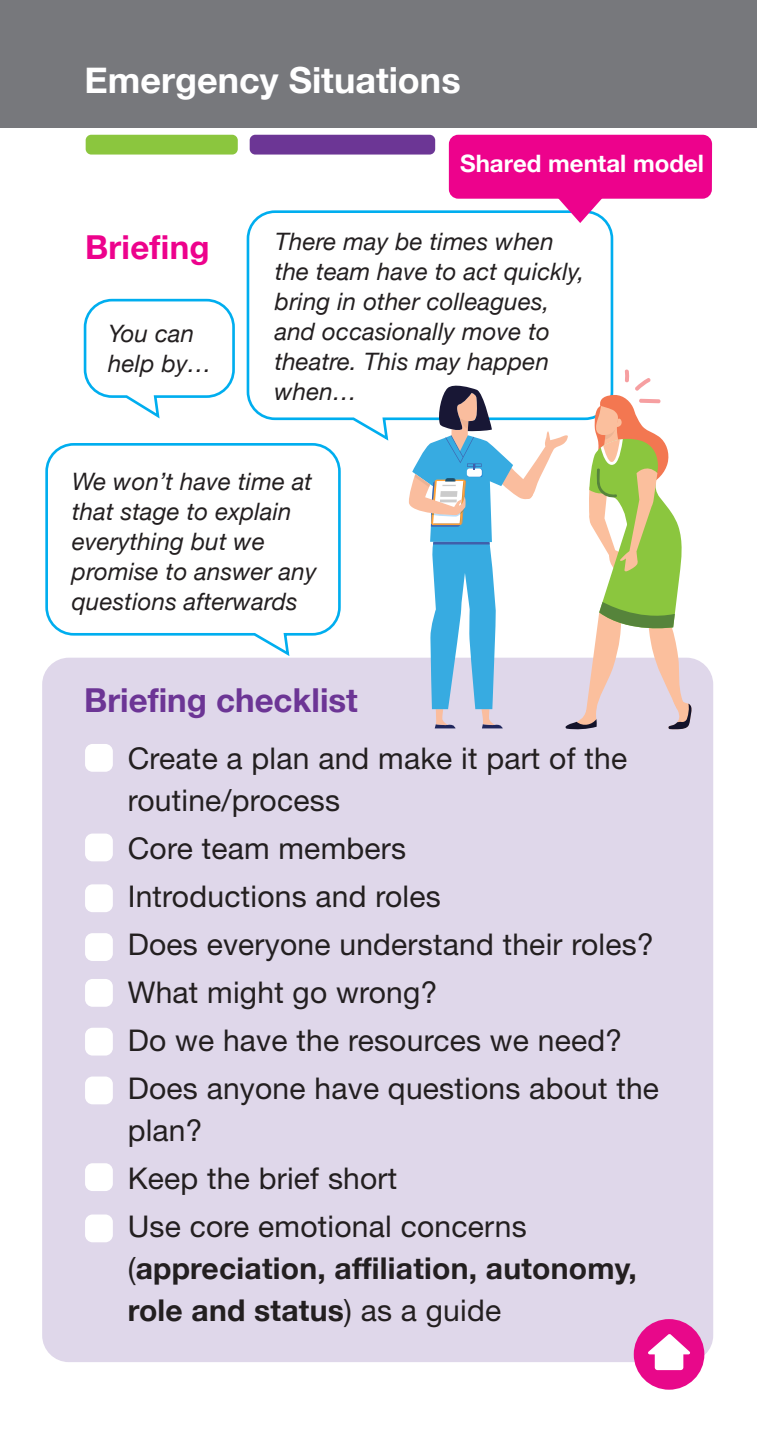
<style>
.page{position:relative;width:757px;height:1446px;background:#fff}
.page>*{position:absolute;margin:0;border:0;box-sizing:border-box;transform-origin:0 0}
.t1{font:700 36px "Helvetica Neue";color:#fff}
.t2{font:700 33px "Helvetica Neue";color:#6c3595}
.t3{font:700 33px "Helvetica Neue";letter-spacing:.01em;color:#ed028c}
.t4{font:30px/48px "Helvetica Neue";letter-spacing:.01em;color:#231f20}
.t5{font:700 30px/42px "Helvetica Neue";letter-spacing:.01em;color:#231f20}
.t6{font:italic 24px/30px "Helvetica Neue";letter-spacing:.01em;color:#231f20}
.t7{font:700 24px "Helvetica Neue";color:#fff}
.s1{font-weight:400}
</style>
<div class="page">
<svg style="left:246px;top:210px;width:368px;height:231px"></svg>
<div style="left:42px;top:658px;width:671px;height:704px;background:#dfd7ea;border-radius:27px"></div>
<div style="left:85px;top:744px;width:28px;height:28px;background:#fff;border-radius:8px"></div>
<div style="left:85px;top:833px;width:28px;height:28px;background:#fff;border-radius:8px"></div>
<div style="left:85px;top:884px;width:28px;height:28px;background:#fff;border-radius:8px"></div>
<div style="left:85px;top:933px;width:28px;height:28px;background:#fff;border-radius:8px"></div>
<div style="left:85px;top:979px;width:28px;height:28px;background:#fff;border-radius:8px"></div>
<div style="left:85px;top:1028px;width:28px;height:27px;background:#fff;border-radius:8px"></div>
<div style="left:85px;top:1076px;width:28px;height:28px;background:#fff;border-radius:8px"></div>
<div style="left:85px;top:1163px;width:28px;height:28px;background:#fff;border-radius:8px"></div>
<div style="left:85px;top:1214px;width:28px;height:28px;background:#fff;border-radius:8px"></div>
<div style="left:634px;top:1319px;width:70px;height:70px;background:#e8088a;border-radius:50%"></div>
<div style="left:655px;top:1351px;width:28px;height:19px;background:#fff;border-radius:3px"></div>
<svg style="left:648px;top:1334px;width:42px;height:20px"></svg>
<svg style="left:83px;top:298px;width:152px;height:121px"></svg>
<svg style="left:45px;top:443px;width:297px;height:215px"></svg>
<svg style="left:409px;top:377px;width:283px;height:353px"></svg>
<svg style="left:625px;top:369px;width:4px;height:14px"></svg>
<div style="left:0;top:0;width:757px;height:128px;background:#77787c"></div>
<div style="left:250px;top:135px;width:185px;height:20px;background:#6c3695;border-radius:6px"></div>
<svg style="left:556px;top:199px;width:48px;height:24px"></svg>
<div style="left:449px;top:135px;width:263px;height:64px;background:#ed028c;border-radius:9px"></div>
<div style="left:86px;top:135px;width:152px;height:20px;background:#8bc63e;border-radius:6px"></div>
<p class="t1" style="left:85px;top:52px;width:377px">Emergency Situations</p>
<p class="t3" style="left:85px;top:221px;width:126px">Briefing</p>
<p class="t6" style="left:108px;top:320px;width:105px">You can help by…</p>
<p class="t7" style="left:460px;top:145px;width:245px">Shared mental model</p>
<p class="t6" style="left:275px;top:227px;width:311px">There may be times when the team have to act quickly, bring in other colleagues, and occasionally move to theatre. This may happen when…</p>
<p class="t6" style="left:72px;top:468px;width:246px">We won’t have time at that stage to explain everything but we promise to answer any questions afterwards</p>
<p class="t2" style="left:84px;top:674px;width:275px">Briefing checklist</p>
<p class="t4" style="left:128px;top:737px;width:501px;line-height:42px">Create a plan and make it part of the routine/process</p>
<p class="t4" style="left:128px;top:824px;width:533px">Core team members<br>Introductions and roles<br>Does everyone understand their roles?<br>What might go wrong?<br>Do we have the resources we need?<br>Does anyone have questions about the</p>
<p class="t4" style="left:128px;top:1106px;width:401px">plan?<br>Keep the brief short<br>Use core emotional concerns</p>
<p class="t5" style="left:128px;top:1248px;width:511px"><span class="s1">(</span>appreciation, affiliation, autonomy, role and status<span class="s1">)</span> <span class="s1">as a guide</span></p>
</div>
